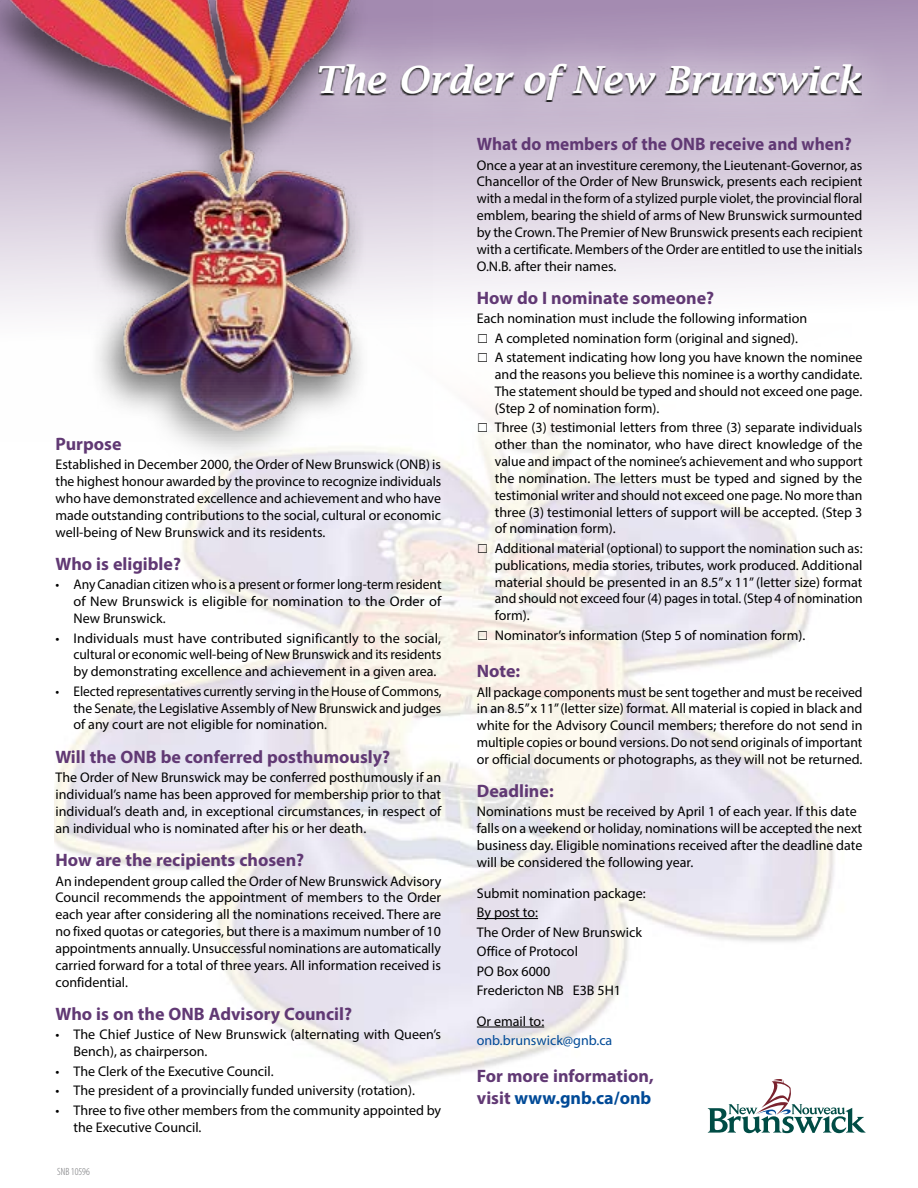
<style>
.page{position:relative;width:918px;height:1188px;background:#fff}
.page>*{position:absolute;margin:0;border:0;box-sizing:border-box;transform-origin:0 0}
.t1{font:italic 600 37.5px "Lucida Bright";color:#fff}
.t2{font:700 18px/21.6px "Myriad Pro";color:#613974}
.t3{font:700 18px "Myriad Pro";color:#613974;scale:.96 1}
.t4{font:14.1px/16.8px "Myriad Pro";color:#000;text-align:justify}
.t5{font:14.1px/16.8px "Myriad Pro";color:#000;text-align:justify;scale:.96 1}
.t6{font:14.1px "Myriad Pro";color:#004a97}
.t7{font:300 condensed 10.5px "Myriad Pro";color:#6f7073}
.s1{color:#004a97}
</style>
<div class="page">
<div style="left:0;top:0;width:918px;height:415px;background:linear-gradient(to bottom,#ab94b7,#fff)"></div>
<img style="left:0;top:0;width:432px;height:415px">
<img style="left:54px;top:313px;width:797px;height:821px">
<svg style="left:708px;top:1079px;width:158px;height:54px"></svg>
<hr style="left:477px;top:918px;width:61px;height:1px;background:#000">
<hr style="left:477px;top:1027px;width:67px;height:1px;background:#000">
<svg style="left:286px;top:29px;width:609px;height:105px"></svg>
<h1 class="t1" style="left:314px;top:59px;width:548px">The Order of New Brunswick</h1>
<p class="t2" style="left:56px;top:432px;width:68px">Purpose</p>
<p class="t4" style="left:56px;top:456px;width:387px">Established in December 2000, the Order of New Brunswick (ONB) is the highest honour awarded by the province to recognize individuals who have demonstrated excellence and achievement and who have made outstanding contributions to the social, cultural or economic well-being of New Brunswick and its residents.</p>
<p class="t2" style="left:56px;top:552px;width:127px">Who is eligible?</p>
<p class="t4" style="left:74px;top:576px;width:370px;text-indent:-18px">• Any Canadian citizen who is a present or former long-term resident of New Brunswick is eligible for nomination to the Order of New Brunswick.</p>
<p class="t4" style="left:74px;top:629px;width:369px;text-indent:-18px">• Individuals must have contributed significantly to the social, cultural or economic well-being of New Brunswick and its residents by demonstrating excellence and achievement in a given area.</p>
<p class="t5" style="left:74px;top:682px;width:385px;text-indent:-18px">• Elected representatives currently serving in the House of Commons, the Senate, the Legislative Assembly of New Brunswick and judges of any court are not eligible for nomination.</p>
<p class="t2" style="left:56px;top:745px;width:336px">Will the ONB be conferred posthumously?</p>
<p class="t4" style="left:56px;top:769px;width:387px">The Order of New Brunswick may be conferred posthumously if an individual’s name has been approved for membership prior to that individual’s death and, in exceptional circumstances, in respect of an individual who is nominated after his or her death.</p>
<p class="t2" style="left:56px;top:849px;width:250px">How are the recipients chosen?</p>
<p class="t4" style="left:56px;top:872px;width:387px">An independent group called the Order of New Brunswick Advisory Council recommends the appointment of members to the Order each year after considering all the nominations received. There are no fixed quotas or categories, but there is a maximum number of 10 appointments annually. Unsuccessful nominations are automatically carried forward for a total of three years. All information received is confidential.</p>
<p class="t2" style="left:56px;top:1002px;width:298px">Who is on the ONB Advisory Council?</p>
<p class="t4" style="left:74px;top:1026px;width:369px;text-indent:-18px">• The Chief Justice of New Brunswick (alternating with Queen’s<br>Bench), as chairperson.</p>
<p class="t4" style="left:56px;top:1062px;width:220px">• The Clerk of the Executive Council.</p>
<p class="t4" style="left:56px;top:1082px;width:361px">• The president of a provincially funded university (rotation).</p>
<p class="t4" style="left:74px;top:1101px;width:369px;text-indent:-18px">• Three to five other members from the community appointed by the Executive Council.</p>
<p class="t7" style="left:57px;top:1166px;width:34px">SNB 10596</p>
<p class="t3" style="left:477px;top:132px;width:392px">What do members of the ONB receive and when?</p>
<p class="t4" style="left:477px;top:156px;width:387px">Once a year at an investiture ceremony, the Lieutenant-Governor, as Chancellor of the Order of New Brunswick, presents each recipient with a medal in the form of a stylized purple violet, the provincial floral emblem, bearing the shield of arms of New Brunswick surmounted by the Crown. The Premier of New Brunswick presents each recipient with a certificate. Members of the Order are entitled to use the initials O.N.B. after their names.</p>
<p class="t2" style="left:477px;top:286px;width:239px">How do I nominate someone?</p>
<p class="t4" style="left:477px;top:310px;width:332px">Each nomination must include the following information</p>
<p class="t4" style="left:477px;top:330px;width:323px">□ A completed nomination form (original and signed).</p>
<p class="t4" style="left:495px;top:349px;width:369px;text-indent:-18px">□ A statement indicating how long you have known the nominee and the reasons you believe this nominee is a worthy candidate.<br>The statement should be typed and should not exceed one page. (Step 2 of nomination form).</p>
<p class="t4" style="left:495px;top:419px;width:369px;text-indent:-18px">□ Three (3) testimonial letters from three (3) separate individuals other than the nominator, who have direct knowledge of the value and impact of the nominee’s achievement and who support the nomination. The letters must be typed and signed by the testimonial writer and should not exceed one page. No more than three (3) testimonial letters of support will be accepted. (Step 3 of nomination form).</p>
<p class="t4" style="left:495px;top:540px;width:369px;text-indent:-18px">□ Additional material (optional) to support the nomination such as: publications, media stories, tributes, work produced. Additional material should be presented in an 8.5” x 11” (letter size) format and should not exceed four (4) pages in total. (Step 4 of nomination form).</p>
<p class="t4" style="left:477px;top:626px;width:330px">□ Nominator’s information (Step 5 of nomination form).</p>
<p class="t2" style="left:477px;top:660px;width:45px">Note:</p>
<p class="t4" style="left:477px;top:683px;width:387px">All package components must be sent together and must be received in an 8.5” x 11” (letter size) format. All material is copied in black and white for the Advisory Council members; therefore do not send in multiple copies or bound versions. Do not send originals of important or official documents or photographs, as they will not be returned.</p>
<p class="t2" style="left:477px;top:780px;width:78px">Deadline:</p>
<p class="t4" style="left:477px;top:802px;width:387px;text-align:left">Nominations must be received by April 1 of each year. If this date falls on a weekend or holiday, nominations will be accepted the next business day. Eligible nominations received after the deadline date will be considered the following year.</p>
<p class="t4" style="left:477px;top:883px;width:170px;line-height:19.5px;text-align:left">Submit nomination package:<br>By post to:<br>The Order of New Brunswick<br>Office of Protocol<br>PO Box 6000<br>Fredericton NB E3B 5H1</p>
<p class="t4" style="left:477px;top:1012px;width:69px">Or email to:</p>
<p class="t6" style="left:477px;top:1032px;width:137px">onb.brunswick@gnb.ca</p>
<p class="t2" style="left:477px;top:1065px;width:178px">For more information, visit <span class="s1">www.gnb.ca/onb</span></p>
</div>
